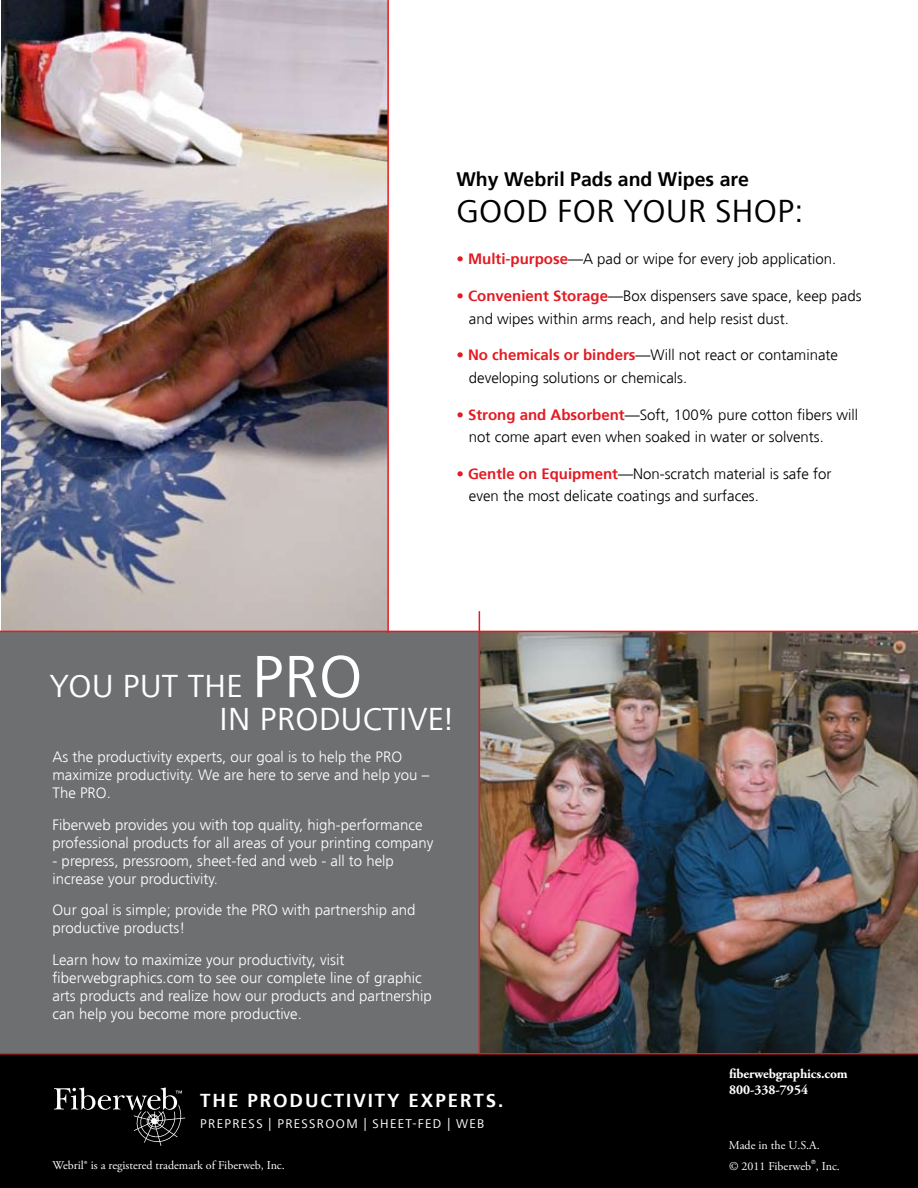
<style>
.page{position:relative;width:918px;height:1188px;background:#fff}
.page>*{position:absolute;margin:0;border:0;box-sizing:border-box;transform-origin:0 0}
.t1{font:33px/33px "Frutiger Next LT";letter-spacing:.015em;color:#fff}
.t2{font:33px "Frutiger Next LT";letter-spacing:.015em;color:#000}
.t3{font:700 19.5px "Frutiger";color:#000}
.t4{font:700 18.75px "Frutiger";letter-spacing:.105em;color:#fff}
.t5{font:300 15px/18px "Frutiger LT Std";color:#fff}
.t6{font:300 15px/22.5px "Frutiger";color:#000}
.t7{font:700 13.5px/16.2px "Adobe Garamond Pro";letter-spacing:-.01em;color:#fff}
.t8{font:13.05px "Frutiger Next LT";letter-spacing:.105em;color:#fff}
.t9{font:12px "Adobe Garamond Pro";color:#fff}
.t10{font:300 6px "Frutiger";color:#fff}
.s1{font-weight:700;color:#e31b23}
.s2{font-size:61.8px}
</style>
<div class="page">
<img style="left:1px;top:0;width:386px;height:631px">
<div style="left:0;top:631px;width:523px;height:422px;background:#6d6f71"></div>
<img style="left:480px;top:632px;width:438px;height:421px">
<div style="left:0;top:1053px;width:918px;height:135px;background:#000"></div>
<svg style="left:54px;top:1087px;width:131px;height:59px"></svg>
<hr style="left:387px;top:0;width:2px;height:633px;background:#e31b23">
<hr style="left:0;top:1053px;width:918px;height:1px;background:#e31b23">
<hr style="left:0;top:631px;width:918px;height:1px;background:#e31b23">
<hr style="left:479px;top:611px;width:1px;height:443px;background:#e31b23">
<h2 class="t3" style="left:456px;top:168px;width:294px">Why Webril Pads and Wipes are</h2>
<h1 class="t2" style="left:457px;top:193px;width:348px">GOOD FOR YOUR SHOP:</h1>
<p class="t6" style="left:456px;top:248px;width:382px"><span class="s1">• Multi-purpose</span>—A pad or wipe for every job application.</p>
<p class="t6" style="left:469px;top:285px;width:394px;text-indent:-13px"><span class="s1">• Convenient Storage</span>—Box dispensers save space, keep pads and wipes within arms reach, and help resist dust.</p>
<p class="t6" style="left:469px;top:344px;width:371px;text-indent:-13px"><span class="s1">• No chemicals or binders</span>—Will not react or contaminate developing solutions or chemicals.</p>
<p class="t6" style="left:469px;top:403px;width:391px;text-indent:-13px"><span class="s1">• Strong and Absorbent</span>—Soft, 100% pure cotton fibers will not come apart even when soaked in water or solvents.</p>
<p class="t6" style="left:469px;top:463px;width:364px;text-indent:-13px"><span class="s1">• Gentle on Equipment</span>—Non-scratch material is safe for even the most delicate coatings and surfaces.</p>
<h1 class="t1" style="left:220px;top:670px;width:235px;text-indent:-170px">YOU PUT TH E <span class="s2">PRO<br></span>IN PRODUCTIVE!</h1>
<p class="t5" style="left:52px;top:748px;width:378px">As the productivity experts, our goal is to help the PRO maximize productivity. We are here to serve and help you –<br>The PRO.</p>
<p class="t5" style="left:52px;top:816px;width:382px">Fiberweb provides you with top quality, high-performance professional products for all areas of your printing company</p>
<p class="t5" style="left:52px;top:852px;width:343px">- prepress, pressroom, sheet-fed and web - all to help increase your productivity.</p>
<p class="t5" style="left:52px;top:901px;width:365px">Our goal is simple; provide the PRO with partnership and productive products!</p>
<p class="t5" style="left:52px;top:951px;width:381px">Learn how to maximize your productivity, visit fiberwebgraphics.com to see our complete line of graphic arts products and realize how our products and partnership can help you become more productive.</p>
<p class="t4" style="left:200px;top:1090px;width:304px">the productivity experts.</p>
<p class="t8" style="left:200px;top:1116px;width:9px">PREPRE</p>
<p class="t8" style="left:249px;top:1116px;width:37px">SS | PRE</p>
<p class="t8" style="left:302px;top:1116px;width:26px">SSROO</p>
<p class="t8" style="left:346px;top:1116px;width:131px">M | SHEET-FED | WEB</p>
<p class="t9" style="left:52px;top:1158px;width:234px">Webril® is a registered trademark of Fiberweb, Inc.</p>
<p class="t7" style="left:729px;top:1066px;width:120px">fiberwebgraphics.com<br>800-338-7954</p>
<p class="t9" style="left:729px;top:1138px;width:92px">Made in the U.S.A.</p>
<p class="t10" style="left:811px;top:1158px;width:6px">®</p>
<p class="t9" style="left:729px;top:1159px;width:112px">© 2011 Fiberweb , Inc.</p>
</div>
